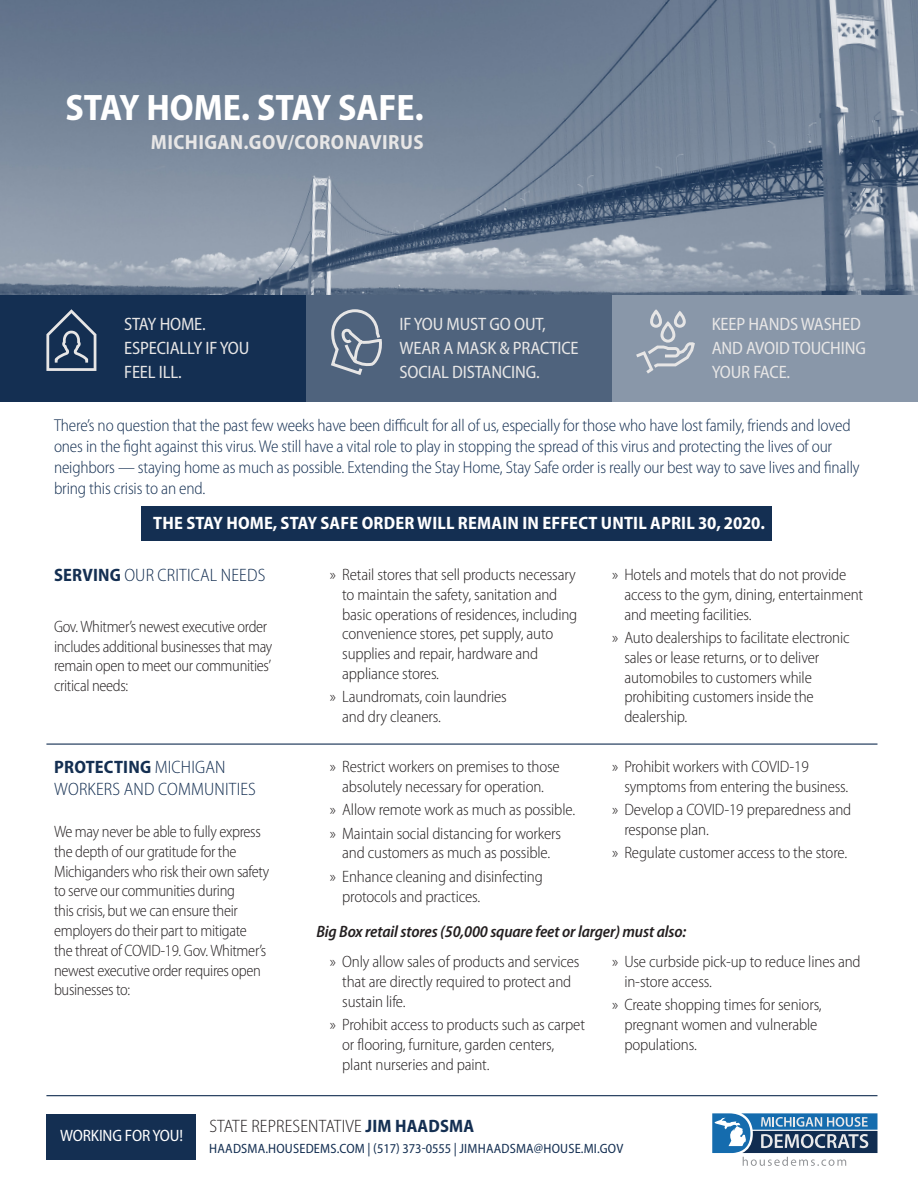
<style>
.page{position:relative;width:918px;height:1188px;background:#fff}
.page>*{position:absolute;margin:0;border:0;box-sizing:border-box;transform-origin:0 0}
.t1{font:700 semi-condensed 37.05px "Myriad Pro";color:#fff}
.t2{font:700 semi-condensed 20.55px "Myriad Pro";letter-spacing:.02em;color:#e7e6e6}
.t3{font:semi-condensed 18px/24px "Myriad Pro";letter-spacing:-.01em;color:#e7e6e6}
.t4{font:300 semi-condensed 18px/21.6px "Myriad Pro";letter-spacing:.01em;color:#142f52}
.t5{font:700 semi-condensed 18px "Myriad Pro";letter-spacing:.01em;color:#fff}
.t6{font:300 semi-condensed 18px "Myriad Pro";letter-spacing:.01em;color:#231f20}
.t7{font:300 semi-condensed 17.25px/21px "Myriad Pro";letter-spacing:-.01em;color:#142f52}
.t8{font:300 semi-condensed 16.5px/19.8px "Myriad Pro";letter-spacing:-.01em;color:#231f20}
.t9{font:italic 600 semi-condensed 16.5px "Myriad Pro";letter-spacing:-.01em;color:#231f20}
.t10{font:semi-condensed 16.5px "Myriad Pro";letter-spacing:-.01em;color:#fff}
.t11{font:semi-condensed 13.5px "Myriad Pro";letter-spacing:.015em;color:#142f52}
.s1{font-weight:700}
.s2{font-weight:700;color:#142f52}
</style>
<div class="page">
<div style="left:141px;top:507px;width:631px;height:34px;background:#142f52"></div>
<div style="left:0;top:291px;width:306px;height:111px;background:#142f52"></div>
<div style="left:306px;top:291px;width:306px;height:111px;background:#4f637d"></div>
<div style="left:612px;top:291px;width:306px;height:111px;background:#8997a9"></div>
<img style="left:0;top:0;width:918px;height:295px">
<svg style="left:331px;top:309px;width:51px;height:66px"></svg>
<svg style="left:636px;top:311px;width:59px;height:63px"></svg>
<svg style="left:46px;top:309px;width:50px;height:62px"></svg>
<div style="left:46px;top:1114px;width:150px;height:46px;background:#142f52"></div>
<hr style="left:46px;top:744px;width:831px;height:1px;background:#142f52">
<hr style="left:46px;top:1095px;width:831px;height:1px;background:#142f52">
<svg style="left:712px;top:1113px;width:166px;height:53px"></svg>
<p class="t1" style="left:65px;top:87px;width:360px">STAY HOME. STAY SAFE.</p>
<p class="t2" style="left:151px;top:130px;width:274px">MICHIGAN.GOV/CORONAVIRUS</p>
<p class="t3" style="left:124px;top:312px;width:83px">STAY HOME.</p>
<p class="t3" style="left:124px;top:336px;width:127px">ESPECIALLY IF YOU<br>FEEL ILL.</p>
<p class="t3" style="left:399px;top:312px;width:181px">IF YOU MUST GO OUT,<br>WEAR A MASK &amp; PRACTICE<br>SOCIAL DISTANCING.</p>
<p class="t3" style="left:712px;top:312px;width:156px">KEEP HANDS WASHED<br>AND AVOID TOUCHING<br>YOUR FACE.</p>
<p class="t7" style="left:54px;top:415px;width:807px">There’s no question that the past few weeks have been difficult for all of us, especially for those who have lost family, friends and loved ones in the fight against this virus. We still have a vital role to play in stopping the spread of this virus and protecting the lives of our neighbors — staying home as much as possible. Extending the Stay Home, Stay Safe order is really our best way to save lives and finally bring this crisis to an end.</p>
<p class="t5" style="left:153px;top:513px;width:613px">THE STAY HOME, STAY SAFE ORDER WILL REMAIN IN EFFECT UNTIL APRIL 30, 2020.</p>
<p class="t8" style="left:342px;top:565px;width:237px;text-indent:-12px">» Retail stores that sell products necessary to maintain the safety, sanitation and basic operations of residences, including convenience stores, pet supply, auto supplies and repair, hardware and appliance stores.</p>
<p class="t8" style="left:342px;top:687px;width:166px;text-indent:-12px">» Laundromats, coin laundries and dry cleaners.</p>
<p class="t8" style="left:624px;top:565px;width:240px;text-indent:-12px">» Hotels and motels that do not provide access to the gym, dining, entertainment and meeting facilities.</p>
<p class="t8" style="left:624px;top:628px;width:227px;text-indent:-12px">» Auto dealerships to facilitate electronic sales or lease returns, or to deliver automobiles to customers while prohibiting customers inside the dealership.</p>
<p class="t4" style="left:54px;top:565px;width:213px"><span class="s1">SERVING</span> OUR CRITICAL NEEDS</p>
<p class="t8" style="left:54px;top:617px;width:220px">Gov. Whitmer’s newest executive order includes additional businesses that may remain open to meet our communities’ critical needs:</p>
<p class="t4" style="left:54px;top:757px;width:203px"><span class="s1">PROTECTING</span> MICHIGAN<br>WORKERS AND COMMUNITIES</p>
<p class="t8" style="left:54px;top:822px;width:217px">We may never be able to fully express the depth of our gratitude for the Michiganders who risk their own safety to serve our communities during<br>this crisis, but we can ensure their employers do their part to mitigate the threat of COVID-19. Gov. Whitmer’s newest executive order requires open businesses to:</p>
<p class="t8" style="left:330px;top:757px;width:231px;text-align:center">» Restrict workers on premises to those absolutely necessary for operation.</p>
<p class="t8" style="left:330px;top:800px;width:247px">» Allow remote work as much as possible.</p>
<p class="t8" style="left:330px;top:824px;width:233px;text-align:center">» Maintain social distancing for workers and customers as much as possible.</p>
<p class="t8" style="left:342px;top:867px;width:202px;text-indent:-12px">» Enhance cleaning and disinfecting protocols and practices.</p>
<p class="t8" style="left:624px;top:757px;width:226px;text-indent:-12px">» Prohibit workers with COVID-19 symptoms from entering the business.</p>
<p class="t8" style="left:624px;top:800px;width:228px;text-indent:-12px">» Develop a COVID-19 preparedness and response plan.</p>
<p class="t8" style="left:612px;top:843px;width:237px">» Regulate customer access to the store.</p>
<p class="t9" style="left:316px;top:923px;width:371px">Big Box retail stores (50,000 square feet or larger) must also:</p>
<p class="t8" style="left:342px;top:952px;width:239px;text-indent:-12px">» Only allow sales of products and services that are directly required to protect and sustain life.</p>
<p class="t8" style="left:342px;top:1015px;width:244px;text-indent:-12px">» Prohibit access to products such as carpet or flooring, furniture, garden centers, plant nurseries and paint.</p>
<p class="t8" style="left:624px;top:952px;width:238px;text-indent:-12px">» Use curbside pick-up to reduce lines and in-store access.</p>
<p class="t8" style="left:624px;top:995px;width:199px;text-indent:-12px">» Create shopping times for seniors, pregnant women and vulnerable populations.</p>
<p class="t10" style="left:60px;top:1126px;width:125px">WORKING FOR YOU!</p>
<p class="t6" style="left:209px;top:1117px;width:266px">STATE REPRESENTATIVE <span class="s2">JIM HAADSMA</span></p>
<p class="t11" style="left:209px;top:1141px;width:416px">HAADSMA.HOUSEDEMS.COM | (517) 373-0555 | JIMHAADSMA@HOUSE.MI.GOV</p>
</div>
